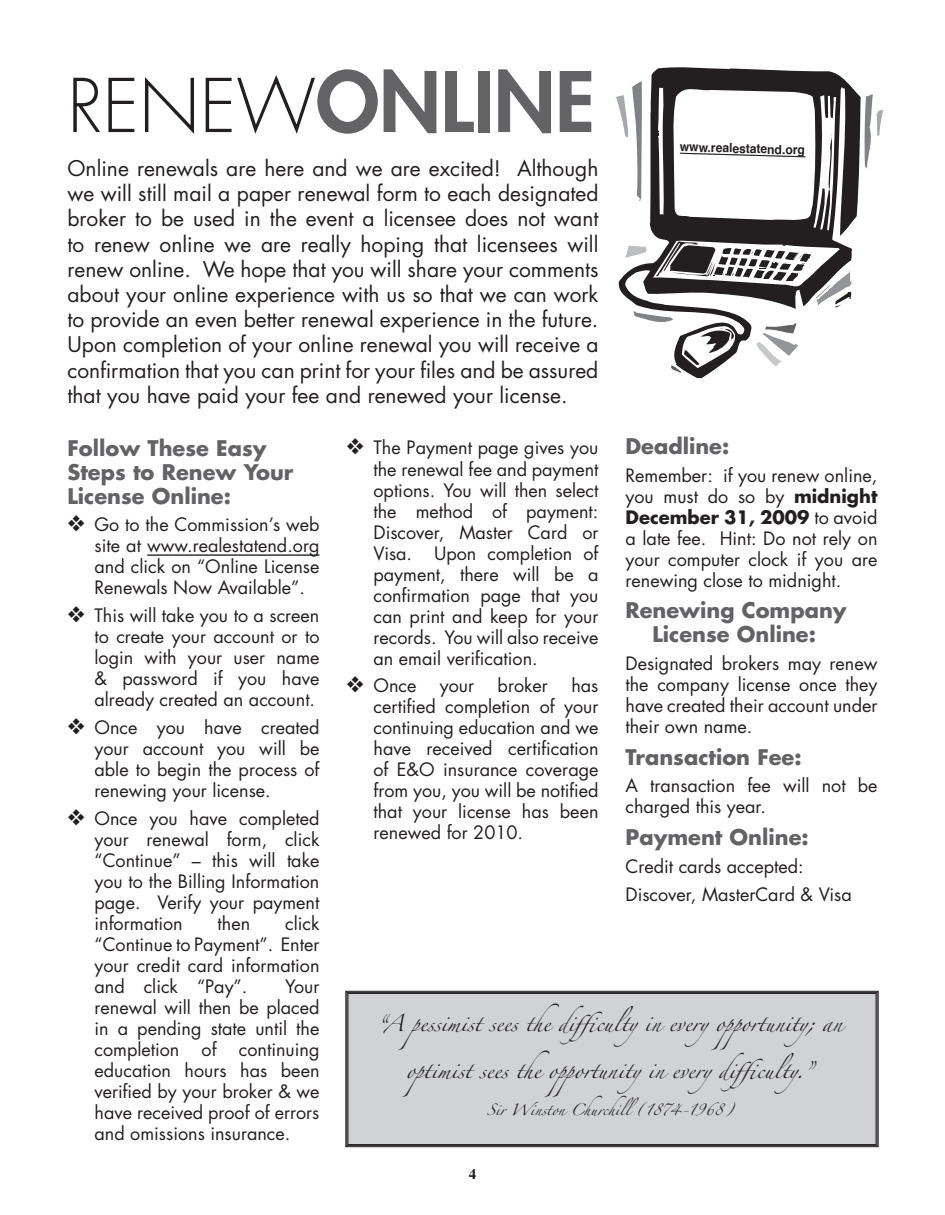
<style>
.page{position:relative;width:945px;height:1215px;background:#fff}
.page>*{position:absolute;margin:0;border:0;box-sizing:border-box;transform-origin:0 0}
.t1{font:800 81px "Futura";color:#636366}
.t2{font:21px/25.2px "Futura";color:#231f20;text-align:justify}
.t3{font:700 21px/24px "Futura";color:#636366}
.t4{font:18px/21px "Futura";color:#231f20;text-align:justify}
.t5{font:15px "Zapfino";color:#231f20}
.t6{font:700 15px "Times";color:#231f20}
.t7{font:700 12.75px "Helvetica";color:#231f20;scale:.95 1}
.t8{font:10.5px "Zapfino";color:#231f20}
.s1{font-weight:300;font-size:72px;color:#231f20}
.s2{font-weight:700}
</style>
<div class="page">
<hr style="left:147px;top:554px;width:173px;height:2px;background:#231f20">
<svg style="left:618px;top:68px;width:243px;height:310px;fill:#231f20"></svg>
<svg style="left:864px;top:94px;width:19px;height:75px"></svg>
<svg style="left:658px;top:87px;width:7px;height:127px"></svg>
<svg style="left:615px;top:81px;width:27px;height:120px"></svg>
<svg style="left:626px;top:241px;width:226px;height:131px"></svg>
<svg style="left:673px;top:84px;width:163px;height:147px"></svg>
<div style="left:345px;top:990px;width:534px;height:158px;background:#d1d2d4"></div>
<div style="left:348px;top:993px;width:528px;height:152px;border:1px solid #231f20"></div>
<h1 class="t1" style="left:68px;top:48px;width:529px"><span class="s1">RENEW</span>ONLINE</h1>
<p class="t7" style="left:681px;top:135px;width:133px;rotate:2deg">www.realestatend.org</p>
<p class="t2" style="left:68px;top:155px;width:533px">Online renewals are here and we are excited! Although we will still mail a paper renewal form to each designated broker to be used in the event a licensee does not want to renew online we are really hoping that licensees will renew online. We hope that you will share your comments about your online experience with us so that we can work to provide an even better renewal experience in the future.<br>Upon completion of your online renewal you will receive a confirmation that you can print for your files and be assured that you have paid your fee and renewed your license.</p>
<p class="t3" style="left:68px;top:435px;width:227px">Follow These Easy<br>Steps to Renew Your<br>License Online:</p>
<p class="t4" style="left:94px;top:514px;width:227px;text-indent:-27px">❖ Go to the Commission’s web site at www.realestatend.org and click on “Online License Renewals Now Available”.</p>
<p class="t4" style="left:94px;top:605px;width:227px;text-indent:-27px">❖ This will take you to a screen to create your account or to login with your user name &amp; password if you have already created an account.</p>
<p class="t4" style="left:94px;top:717px;width:226px;text-indent:-27px">❖ Once you have created your account you will be able to begin the process of renewing your license.</p>
<p class="t4" style="left:94px;top:807px;width:227px;text-indent:-27px">❖ Once you have completed your renewal form, click “Continue” – this will take you to the Billing Information page. Verify your payment information</p>
<p class="t3" style="left:626px;top:434px;width:105px">Deadline:</p>
<p class="t4" style="left:626px;top:465px;width:254px">Remember: if you renew online, you must do so by <span class="s2">midnight December 31, 2009</span> to avoid a late fee. Hint: Do not rely on your computer clock if you are renewing close to midnight.</p>
<p class="t3" style="left:626px;top:597px;width:223px;text-align:center">Renewing Company<br>License Online:</p>
<p class="t4" style="left:626px;top:652px;width:254px">Designated brokers may renew the company license once they have created their account under their own name.</p>
<p class="t3" style="left:626px;top:744px;width:178px">Transaction Fee:</p>
<p class="t4" style="left:626px;top:775px;width:254px">A transaction fee will not be charged this year.</p>
<p class="t3" style="left:626px;top:825px;width:185px">Payment Online:</p>
<p class="t4" style="left:626px;top:853px;width:228px;line-height:27.8px">Credit cards accepted:<br>Discover, MasterCard &amp; Visa</p>
<p class="t4" style="left:374px;top:437px;width:227px;text-indent:-27px">❖ The Payment page gives you the renewal fee and payment options. You will then select the method of payment:<br>Discover, Master Card or Visa. Upon completion of payment, there will be a confirmation page that you can print and keep for your records. You will also receive an email verification.</p>
<p class="t4" style="left:346px;top:675px;width:71px">❖ Once</p>
<p class="t4" style="left:440px;top:675px;width:36px">your</p>
<p class="t4" style="left:498px;top:675px;width:52px">broker</p>
<p class="t4" style="left:374px;top:675px;width:227px;text-indent:198px">has certified completion of your continuing education and we have received certification of E&amp;O insurance coverage from you, you will be notified that your license has been renewed for 2010.</p>
<p class="t4" style="left:94px;top:912px;width:227px;text-indent:191px">click “Continue to Payment”. Enter your credit card information and click “Pay”.</p>
<p class="t4" style="left:218px;top:912px;width:34px">then</p>
<p class="t4" style="left:94px;top:975px;width:227px;text-indent:191px">Your renewal will then be placed in a pending state until the completion of continuing education hours has been verified by your broker &amp; we have received proof of errors and omissions insurance.</p>
<p class="t5" style="left:378px;top:1017px;width:467px">“A pessimist sees the difficultyin everyopportunity; an</p>
<p class="t5" style="left:406px;top:1064px;width:410px">optimist sees the opportunityin everydifficulty.”</p>
<p class="t8" style="left:487px;top:1105px;width:248px">Sir Winston Churchill(1874-1968)</p>
<p class="t6" style="left:469px;top:1160px;width:9px">4</p>
</div>
